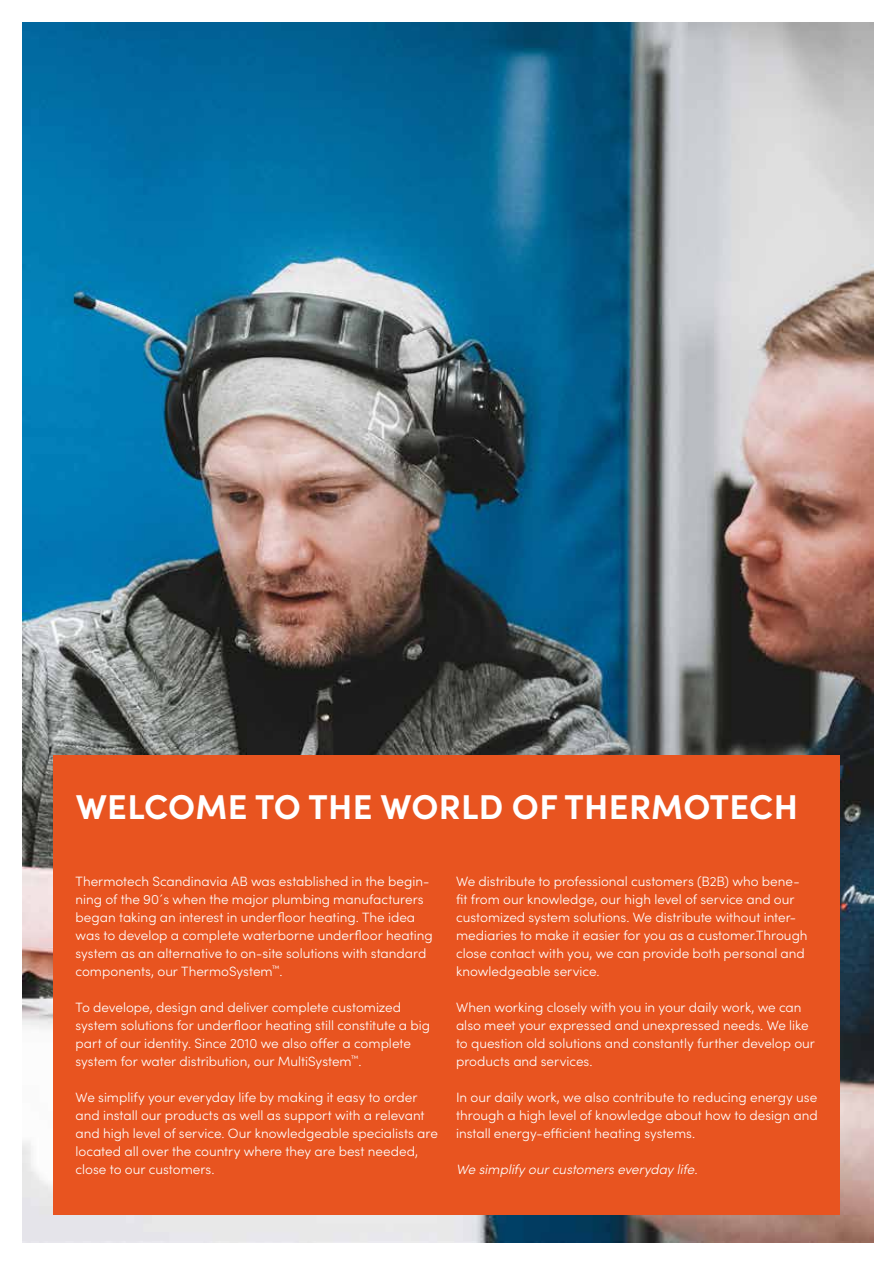
<style>
.page{position:relative;width:893px;height:1263px;background:#fff}
.page>*{position:absolute;margin:0;border:0;box-sizing:border-box;transform-origin:0 0}
.t1{font:700 34.5px "Sofia Pro";letter-spacing:.01em;color:#fff}
.t2{font:300 13.5px/18px "Sofia Pro";color:#fff}
.t3{font:italic 300 13.5px "Sofia Pro";color:#fff}
</style>
<div class="page">
<img style="left:23px;top:22px;width:850px;height:1221px">
<div style="left:53px;top:755px;width:786px;height:460px;background:#e85420"></div>
<h1 class="t1" style="left:76px;top:780px;width:724px">WELCOME TO THE WORLD OF THERMOTECH</h1>
<p class="t2" style="left:76px;top:871px;width:359px">Thermotech Scandinavia AB was established in the begin&shy;ning of the 90´s when the major plumbing manufacturers began taking an interest in underfloor heating. The idea was to develop a complete waterborne underfloor heating system as an alternative to on-site solutions with standard components, our ThermoSystem<sup>™</sup>.</p>
<p class="t2" style="left:76px;top:997px;width:356px">To develope, design and deliver complete customized system solutions for underfloor heating still constitute a big part of our identity. Since 2010 we also offer a complete system for water distribution, our MultiSystem<sup>™</sup>.</p>
<p class="t2" style="left:76px;top:1087px;width:364px">We simplify your everyday life by making it easy to order and install our products as well as support with a relevant and high level of service. Our knowledgeable specialists are located all over the country where they are best needed, close to our customers.</p>
<p class="t2" style="left:456px;top:871px;width:353px">We distribute to professional customers (B2B) who bene&shy;fit from our knowledge, our high level of service and our customized system solutions. We distribute without inter&shy;mediaries to make it easier for you as a customer.Through close contact with you, we can provide both personal and knowledgeable service.</p>
<p class="t2" style="left:456px;top:997px;width:360px">When working closely with you in your daily work, we can also meet your expressed and unexpressed needs. We like to question old solutions and constantly further develop our products and services.</p>
<p class="t2" style="left:456px;top:1087px;width:363px;text-align:justify">In our daily work, we also contribute to reducing energy use through a high level of knowledge about how to design and install energy-efficient heating systems.</p>
<p class="t3" style="left:456px;top:1159px;width:243px">We simplify our customers everyday life.</p>
</div>
